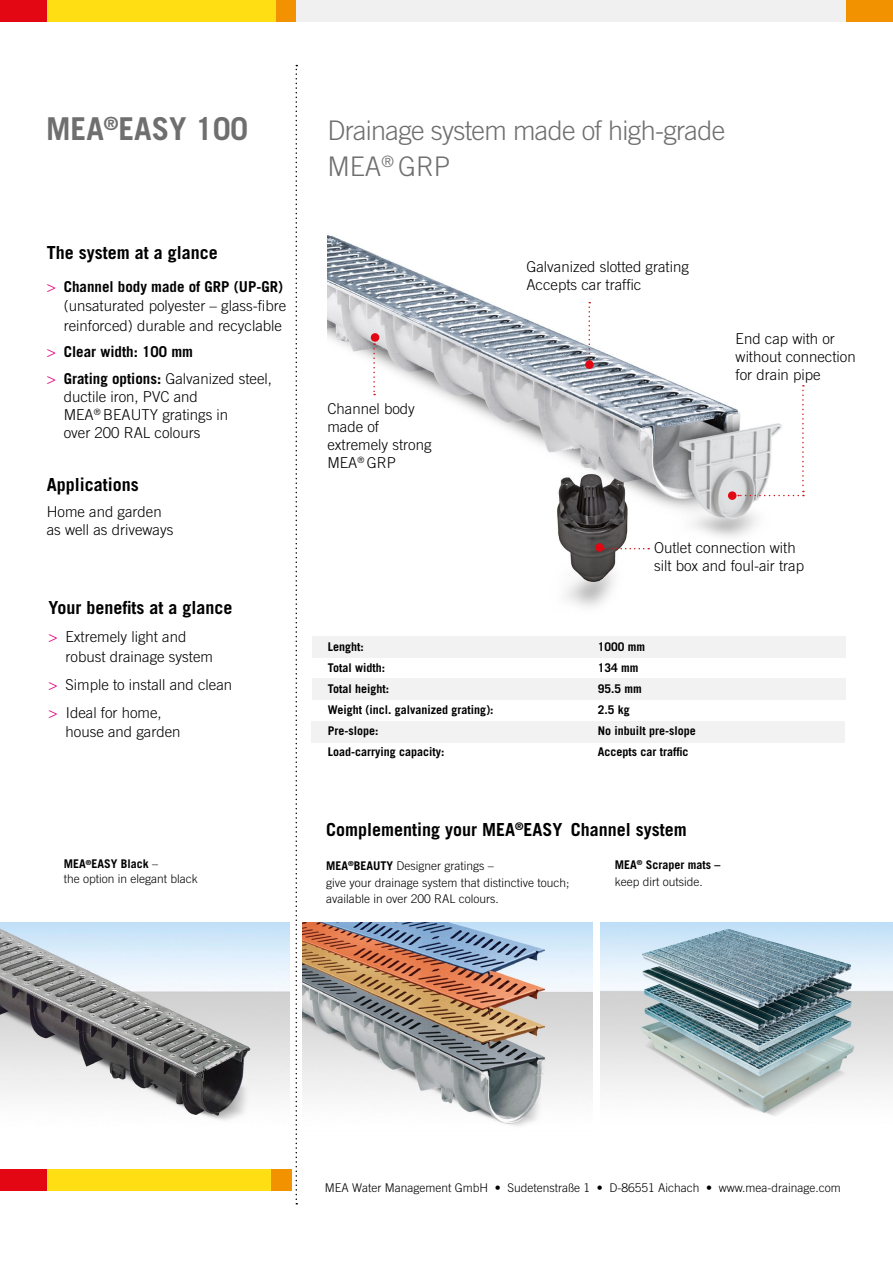
<style>
.page{position:relative;width:893px;height:1263px;background:#fff}
.page>*{position:absolute;margin:0;border:0;box-sizing:border-box;transform-origin:0 0}
.t1{font:700 31.5px "Trade Gothic";color:#706f6f}
.t2{font:300 27px/36px "Trade Gothic";letter-spacing:-.025em;color:#706f6f}
.t3{font:700 18px "Trade Gothic";color:#000}
.t4{font:300 15px/18px "Trade Gothic";color:#000}
.t5{font:700 15px/26.5px "Trade Gothic";color:#000}
.t6{font:300 12px/16.5px "Trade Gothic";color:#000}
.t7{font:700 12px "Trade Gothic";color:#000}
.s1{color:#e6007d}
.s2{font-weight:700}
.s3{font-weight:300;color:#e6007d}
.s4{font-weight:300}
</style>
<div class="page">
<div style="left:296px;top:0;width:550px;height:22px;background:#f0f0f0"></div>
<div style="left:846px;top:0;width:47px;height:22px;background:#f39200"></div>
<div style="left:275px;top:0;width:21px;height:22px;background:#f39200"></div>
<div style="left:47px;top:0;width:228px;height:22px;background:#ffde14"></div>
<div style="left:0;top:0;width:47px;height:22px;background:#e30613"></div>
<div style="left:271px;top:1169px;width:20px;height:22px;background:#f39200"></div>
<div style="left:47px;top:1169px;width:224px;height:22px;background:#ffde14"></div>
<div style="left:0;top:1169px;width:47px;height:22px;background:#e30613"></div>
<img style="left:327px;top:235px;width:478px;height:372px">
<svg style="left:296px;top:65px;width:1px;height:1139px"></svg>
<svg style="left:373px;top:343px;width:2px;height:52px"></svg>
<div style="left:372px;top:334px;width:7px;height:7px;background:#e30613;border-radius:50%"></div>
<div style="left:371px;top:333px;width:8px;height:9px;border:2px solid #e30613;border-radius:50%"></div>
<div style="left:596px;top:544px;width:7px;height:7px;background:#e30613;border-radius:50%"></div>
<div style="left:595px;top:543px;width:9px;height:9px;border:2px solid #e30613;border-radius:50%"></div>
<svg style="left:605px;top:548px;width:44px;height:1px"></svg>
<div style="left:586px;top:361px;width:7px;height:7px;background:#e30613;border-radius:50%"></div>
<div style="left:585px;top:360px;width:9px;height:9px;border:2px solid #e30613;border-radius:50%"></div>
<svg style="left:588px;top:302px;width:2px;height:60px"></svg>
<div style="left:729px;top:492px;width:7px;height:7px;background:#e30613;border-radius:50%"></div>
<div style="left:728px;top:491px;width:8px;height:9px;border:2px solid #e30613;border-radius:50%"></div>
<svg style="left:738px;top:385px;width:66px;height:111px"></svg>
<div style="left:311px;top:721px;width:534px;height:21px;background:#f2f2f2"></div>
<div style="left:312px;top:637px;width:534px;height:21px;background:#f2f2f2"></div>
<div style="left:312px;top:678px;width:534px;height:21px;background:#f2f2f2"></div>
<img style="left:0;top:923px;width:289px;height:198px">
<img style="left:302px;top:923px;width:291px;height:203px">
<img style="left:601px;top:923px;width:292px;height:193px">
<h1 class="t1" style="left:46px;top:109px;width:203px">MEA<sup>®</sup>EASY 100</h1>
<p class="t3" style="left:47px;top:242px;width:173px">The system at a glance</p>
<p class="t4" style="left:64px;top:276px;width:224px;line-height:19.5px;text-indent:-17px"><span class="s1">&gt;</span> <span class="s2">Channel body made of GRP (UP-GR) </span>(unsaturated polyester – glass-fibre reinforced) durable and recyclable</p>
<p class="t5" style="left:47px;top:338px;width:227px"><span class="s3">&gt;</span> Clear width: 100 mm<br><span class="s3">&gt;</span> Grating options: <span class="s4">Galvanized steel,</span></p>
<p class="t4" style="left:64px;top:387px;width:166px">ductile iron, PVC and<br>MEA<sup>®</sup> BEAUTY gratings in over 200 RAL colours</p>
<p class="t3" style="left:47px;top:473px;width:94px">Applications</p>
<p class="t4" style="left:47px;top:503px;width:128px">Home and garden as well as driveways</p>
<p class="t3" style="left:49px;top:597px;width:186px">Your benefits at a glance</p>
<p class="t4" style="left:66px;top:627px;width:149px;line-height:19.5px;text-indent:-17px"><span class="s1">&gt;</span> Extremely light and robust drainage system</p>
<p class="t4" style="left:49px;top:670px;width:185px;line-height:28px"><span class="s1">&gt;</span> Simple to install and clean <span class="s1">&gt;</span> Ideal for home,</p>
<p class="t4" style="left:66px;top:723px;width:117px">house and garden</p>
<p class="t6" style="left:64px;top:856px;width:136px;line-height:15px"><span class="s2">MEA</span><sup>®</sup><span class="s2">EASY Black</span> –<br>the option in elegant black</p>
<h2 class="t2" style="left:327px;top:112px;width:399px">Drainage system made of high-grade<br>MEA<sup>®</sup> GRP</h2>
<p class="t4" style="left:327px;top:399px;width:106px">Channel body made of extremely strong<br>MEA<sup>®</sup> GRP</p>
<p class="t4" style="left:526px;top:257px;width:164px">Galvanized slotted grating<br>Accepts car traffic</p>
<p class="t4" style="left:736px;top:330px;width:122px">End cap with or without connection for drain pipe</p>
<p class="t4" style="left:654px;top:538px;width:152px">Outlet connection with silt box and foul-air trap</p>
<p class="t7" style="left:328px;top:640px;width:37px">Lenght:</p>
<p class="t7" style="left:598px;top:640px;width:49px">1000 mm</p>
<p class="t7" style="left:328px;top:661px;width:59px">Total width:</p>
<p class="t7" style="left:598px;top:661px;width:42px">134 mm</p>
<p class="t7" style="left:328px;top:682px;width:63px">Total height:</p>
<p class="t7" style="left:598px;top:682px;width:46px">95.5 mm</p>
<p class="t7" style="left:328px;top:703px;width:167px">Weight (incl. galvanized grating):</p>
<p class="t7" style="left:598px;top:703px;width:34px">2.5 kg</p>
<p class="t7" style="left:328px;top:724px;width:52px">Pre-slope:</p>
<p class="t7" style="left:598px;top:724px;width:100px">No inbuilt pre-slope</p>
<p class="t7" style="left:328px;top:745px;width:118px">Load-carrying capacity:</p>
<p class="t7" style="left:598px;top:745px;width:92px">Accepts car traffic</p>
<p class="t3" style="left:326px;top:818px;width:362px">Complementing your MEA<sup>®</sup>EASY Channel system</p>
<p class="t6" style="left:326px;top:857px;width:245px"><span class="s2">MEA</span><sup>®</sup><span class="s2">BEAUTY</span> Designer gratings –<br>give your drainage system that distinctive touch; available in over 200 RAL colours.</p>
<p class="t6" style="left:615px;top:857px;width:107px"><span class="s2">MEA</span><sup>®</sup> <span class="s2">Scraper mats – </span>keep dirt outside.</p>
<p class="t6" style="left:325px;top:1179px;width:517px">MEA Water Management GmbH • Sudetenstraße 1 • D-86551 Aichach • www.mea-drainage.com</p>
</div>
